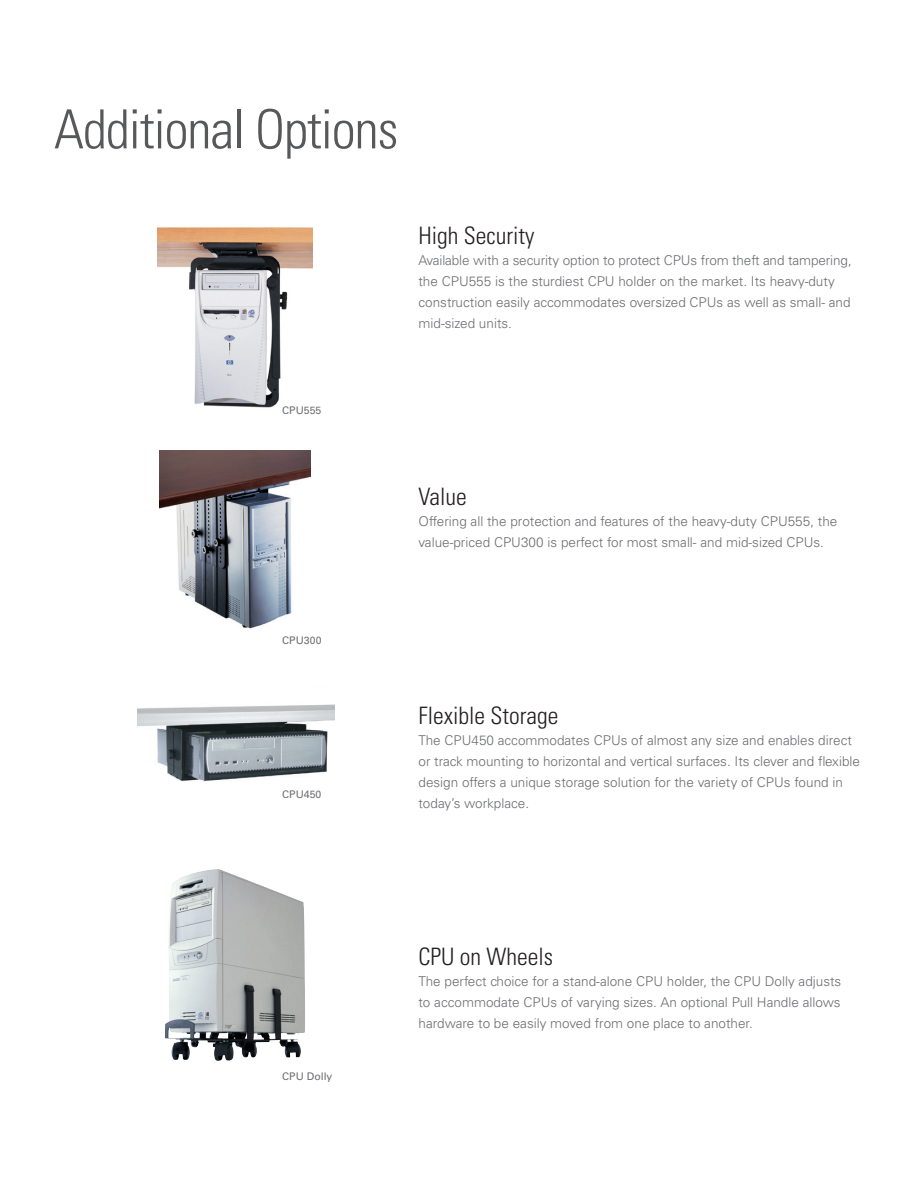
<style>
.page{position:relative;width:918px;height:1188px;background:#fff}
.page>*{position:absolute;margin:0;border:0;box-sizing:border-box;transform-origin:0 0}
.t1{font:300 condensed 54px "Univers LT Std";letter-spacing:-.02em;color:#57585a}
.t2{font:300 condensed 24px "Univers LT Std";color:#231f20}
.t3{font:300 13.5px/21px "Univers LT Std";color:#6c6d70}
.t4{font:10.5px "Univers LT Std";color:#6c6d70}
</style>
<div class="page">
<img style="left:157px;top:227px;width:155px;height:181px">
<img style="left:165px;top:884px;width:136px;height:177px">
<img style="left:137px;top:704px;width:198px;height:78px">
<img style="left:159px;top:450px;width:151px;height:179px">
<h1 class="t1" style="left:54px;top:97px;width:346px">Additional Options</h1>
<h2 class="t2" style="left:418px;top:221px;width:117px">High Security</h2>
<p class="t3" style="left:418px;top:250px;width:435px">Available with a security option to protect CPUs from theft and tampering, the CPU555 is the sturdiest CPU holder on the market. Its heavy-duty construction easily accommodates oversized CPUs as well as small- and mid-sized units.</p>
<p class="t4" style="left:282px;top:404px;width:41px">CPU555</p>
<h2 class="t2" style="left:418px;top:482px;width:50px">Value</h2>
<p class="t3" style="left:418px;top:511px;width:420px">Offering all the protection and features of the heavy-duty CPU555, the value-priced CPU300 is perfect for most small- and mid-sized CPUs.</p>
<p class="t4" style="left:282px;top:634px;width:41px">CPU300</p>
<p class="t4" style="left:282px;top:789px;width:41px">CPU450</p>
<h2 class="t2" style="left:418px;top:701px;width:141px">Flexible Storage</h2>
<p class="t3" style="left:418px;top:730px;width:443px">The CPU450 accommodates CPUs of almost any size and enables direct or track mounting to horizontal and vertical surfaces. Its clever and flexible design offers a unique storage solution for the variety of CPUs found in today’s workplace.</p>
<p class="t4" style="left:282px;top:1070px;width:52px">CPU Dolly</p>
<h2 class="t2" style="left:418px;top:943px;width:136px">CPU on Wheels</h2>
<p class="t3" style="left:418px;top:971px;width:424px;text-align:justify">The perfect choice for a stand-alone CPU holder, the CPU Dolly adjusts to accommodate CPUs of varying sizes. An optional Pull Handle allows hardware to be easily moved from one place to another.</p>
</div>
